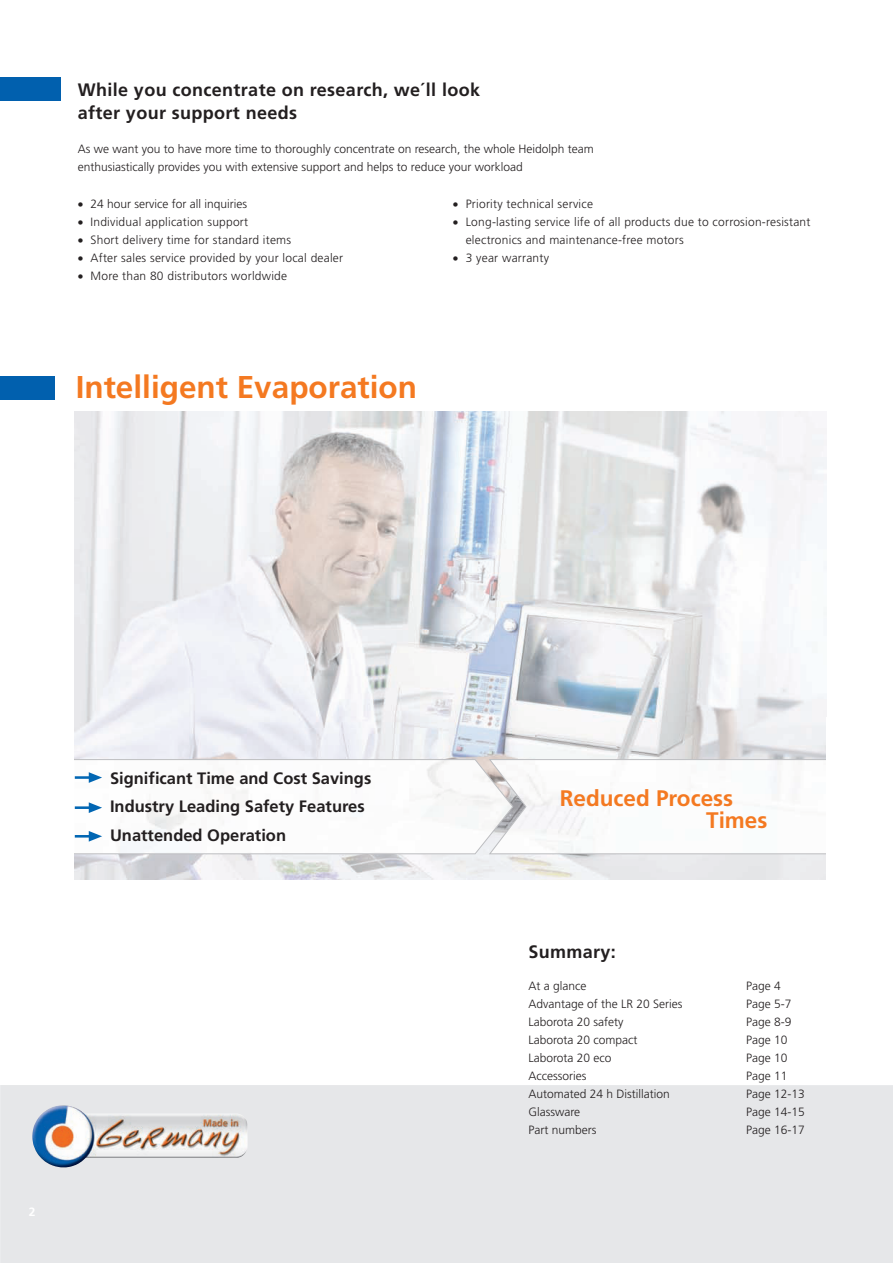
<style>
.page{position:relative;width:893px;height:1263px;background:#fff}
.page>*{position:absolute;margin:0;border:0;box-sizing:border-box;transform-origin:0 0}
.t1{font:700 31.5px "Frutiger";color:#f47921}
.t2{font:700 22.5px/22.2px "Frutiger";color:#f47921}
.t3{font:700 18px/23.4px "Frutiger";letter-spacing:.02em;color:#231f20}
.t4{font:700 16.5px/28.7px "Frutiger";color:#231f20}
.t5{font:300 12px/18px "Frutiger";color:#231f20}
.t6{font:300 12px/18px "Frutiger";letter-spacing:.02em;color:#231f20}
.t7{font:700 12px "Frutiger";color:#fff}
</style>
<div class="page">
<div style="left:0;top:1085px;width:893px;height:178px;background:#e6e7e9"></div>
<img style="left:32px;top:1105px;width:216px;height:62px">
<div style="left:0;top:376px;width:55px;height:23px;background:#0160ae"></div>
<img style="left:75px;top:411px;width:752px;height:469px">
<svg style="left:74px;top:759px;width:752px;height:95px"></svg>
<div style="left:826px;top:718px;width:25px;height:198px;background:#fff"></div>
<div style="left:0;top:77px;width:60px;height:24px;background:#0160ae"></div>
<h3 class="t3" style="left:78px;top:78px;width:404px">While you concentrate on research, we´ll look after your support needs</h3>
<p class="t5" style="left:78px;top:140px;width:517px">As we want you to have more time to thoroughly concentrate on research, the whole Heidolph team enthusiastically provides you with extensive support and helps to reduce your workload</p>
<p class="t5" style="left:78px;top:195px;width:171px">• 24 hour service for all inquiries</p>
<p class="t6" style="left:78px;top:213px;width:172px">• Individual application support</p>
<p class="t6" style="left:78px;top:231px;width:215px">• Short delivery time for standard items</p>
<p class="t6" style="left:78px;top:249px;width:267px">• After sales service provided by your local dealer</p>
<p class="t6" style="left:78px;top:267px;width:211px">• More than 80 distributors worldwide</p>
<h1 class="t1" style="left:76px;top:368px;width:343px">Intelligent Evaporation</h1>
<p class="t6" style="left:453px;top:195px;width:142px">• Priority technical service</p>
<p class="t6" style="left:466px;top:213px;width:346px;text-indent:-13px">• Long-lasting service life of all products due to corrosion-resistant electronics and maintenance-free motors</p>
<p class="t6" style="left:453px;top:249px;width:98px">• 3 year warranty</p>
<h3 class="t4" style="left:110px;top:764px;width:263px">Significant Time and Cost Savings<br>Industry Leading Safety Features<br>Unattended Operation</h3>
<p class="t7" style="left:29px;top:1204px;width:8px">2</p>
<h2 class="t2" style="left:706px;top:787px;width:63px;text-indent:-146px">Reduced Process<br>Times</h2>
<h3 class="t3" style="left:528px;top:940px;width:89px">Summary:</h3>
<p class="t5" style="left:528px;top:977px;width:156px">At a glance<br>Advantage of the LR 20 Series<br>Laborota 20 safety<br>Laborota 20 compact<br>Laborota 20 eco<br>Accessories<br>Automated 24 h Distillation<br>Glassware<br>Part numbers</p>
<p class="t5" style="left:746px;top:977px;width:60px">Page 4<br>Page 5-7<br>Page 8-9<br>Page 10<br>Page 10<br>Page 11<br>Page 12-13<br>Page 14-15<br>Page 16-17</p>
</div>
